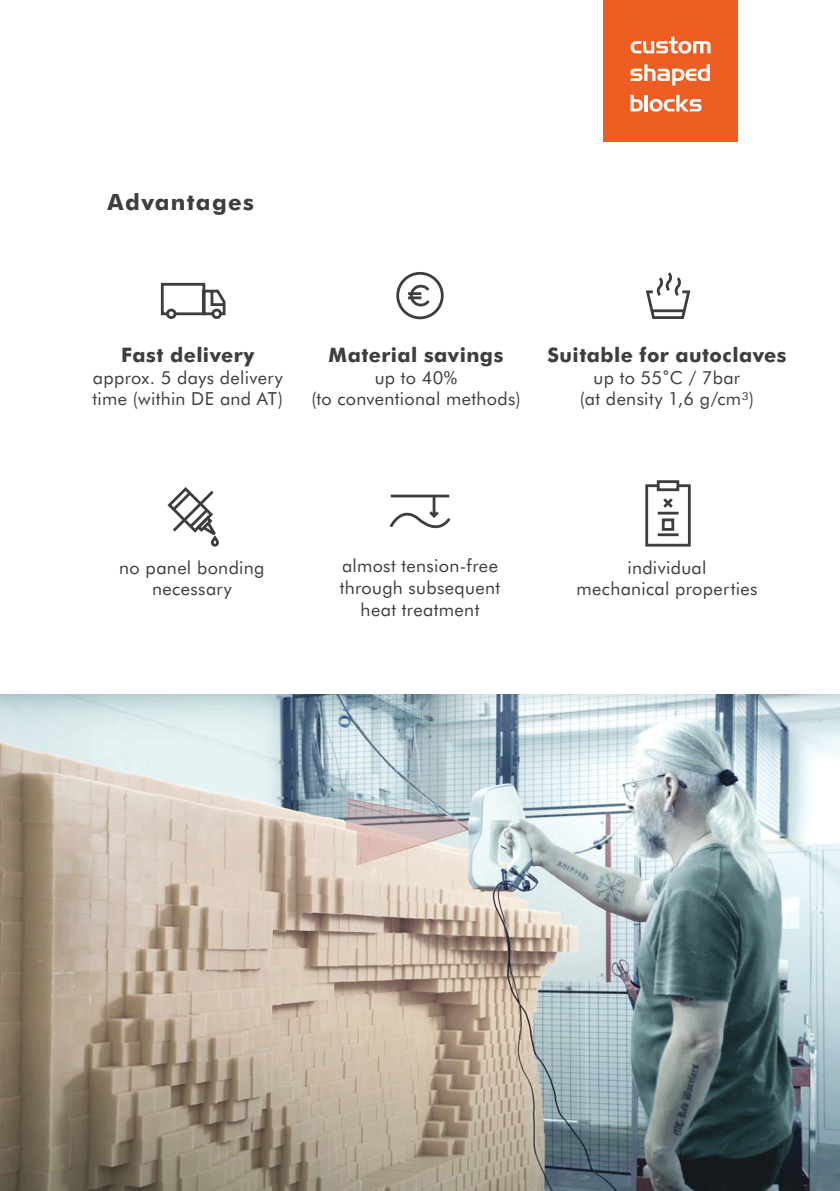
<style>
.page{position:relative;width:840px;height:1191px;background:#fff}
.page>*{position:absolute;margin:0;border:0;box-sizing:border-box;transform-origin:0 0}
.t1{font:700 22.4px "Futura BT";letter-spacing:.055em;color:#3e3e3f}
.t2{font:700 20px "Futura BT";letter-spacing:.02em;color:#3e3e3f}
.t3{font:18px/21.6px "Futura BT";letter-spacing:.02em;color:#3e3e3f;text-align:center}
</style>
<div class="page">
<div style="left:602px;top:0;width:135px;height:142px;background:#ee5d22"></div>
<svg style="left:630px;top:37px;width:80px;height:17px"></svg>
<svg style="left:630px;top:64px;width:79px;height:21px"></svg>
<svg style="left:630px;top:95px;width:12px;height:16px"></svg>
<hr style="left:644px;top:95px;width:3px;height:16px;background:#fff">
<svg style="left:649px;top:95px;width:52px;height:17px"></svg>
<svg style="left:167px;top:487px;width:52px;height:60px"></svg>
<svg style="left:645px;top:272px;width:46px;height:47px"></svg>
<svg style="left:160px;top:282px;width:66px;height:34px"></svg>
<div style="left:213px;top:310px;width:7px;height:7px;background:#fff;border-radius:50%"></div>
<div style="left:211px;top:309px;width:11px;height:10px;border:3px solid #3e3e3f;border-radius:50%"></div>
<div style="left:167px;top:310px;width:8px;height:7px;background:#fff;border-radius:50%"></div>
<div style="left:166px;top:309px;width:10px;height:10px;border:3px solid #3e3e3f;border-radius:50%"></div>
<div style="left:645px;top:484px;width:45px;height:62px;background:#fff;border:3px solid #3e3e3f"></div>
<div style="left:656px;top:480px;width:23px;height:11px;background:#fff;border:3px solid #3e3e3f"></div>
<hr style="left:657px;top:512px;width:21px;height:2px;background:#3e3e3f">
<div style="left:661px;top:518px;width:12px;height:13px;background:#fff;border:3px solid #3e3e3f"></div>
<hr style="left:657px;top:533px;width:21px;height:3px;background:#3e3e3f">
<svg style="left:663px;top:498px;width:10px;height:10px"></svg>
<svg style="left:408px;top:284px;width:22px;height:23px"></svg>
<div style="left:396px;top:272px;width:47px;height:47px;border:3px solid #3e3e3f;border-radius:50%"></div>
<svg style="left:389px;top:505px;width:62px;height:24px"></svg>
<hr style="left:390px;top:494px;width:59px;height:3px;background:#3e3e3f">
<hr style="left:432px;top:496px;width:3px;height:19px;background:#3e3e3f">
<img style="left:0;top:694px;width:839px;height:497px">
<p class="t1" style="left:107px;top:188px;width:148px">Advantages</p>
<p class="t2" style="left:121px;top:342px;width:135px">Fast delivery</p>
<p class="t3" style="left:93px;top:366px;width:192px;text-align:left">approx. 5 days delivery time (within DE and AT)</p>
<p class="t2" style="left:328px;top:343px;width:176px">Material savings</p>
<p class="t3" style="left:311px;top:366px;width:211px">up to 40%<br>(to conventional methods)</p>
<p class="t2" style="left:547px;top:343px;width:240px">Suitable for autoclaves</p>
<p class="t3" style="left:579px;top:366px;width:176px">up to 55˚C / 7bar<br>(at density 1,6 g/cm³)</p>
<p class="t3" style="left:119px;top:556px;width:147px">no panel bonding necessary</p>
<p class="t3" style="left:339px;top:554px;width:162px">almost tension-free through subsequent heat treatment</p>
<p class="t3" style="left:576px;top:556px;width:182px">individual<br>mechanical properties</p>
</div>
